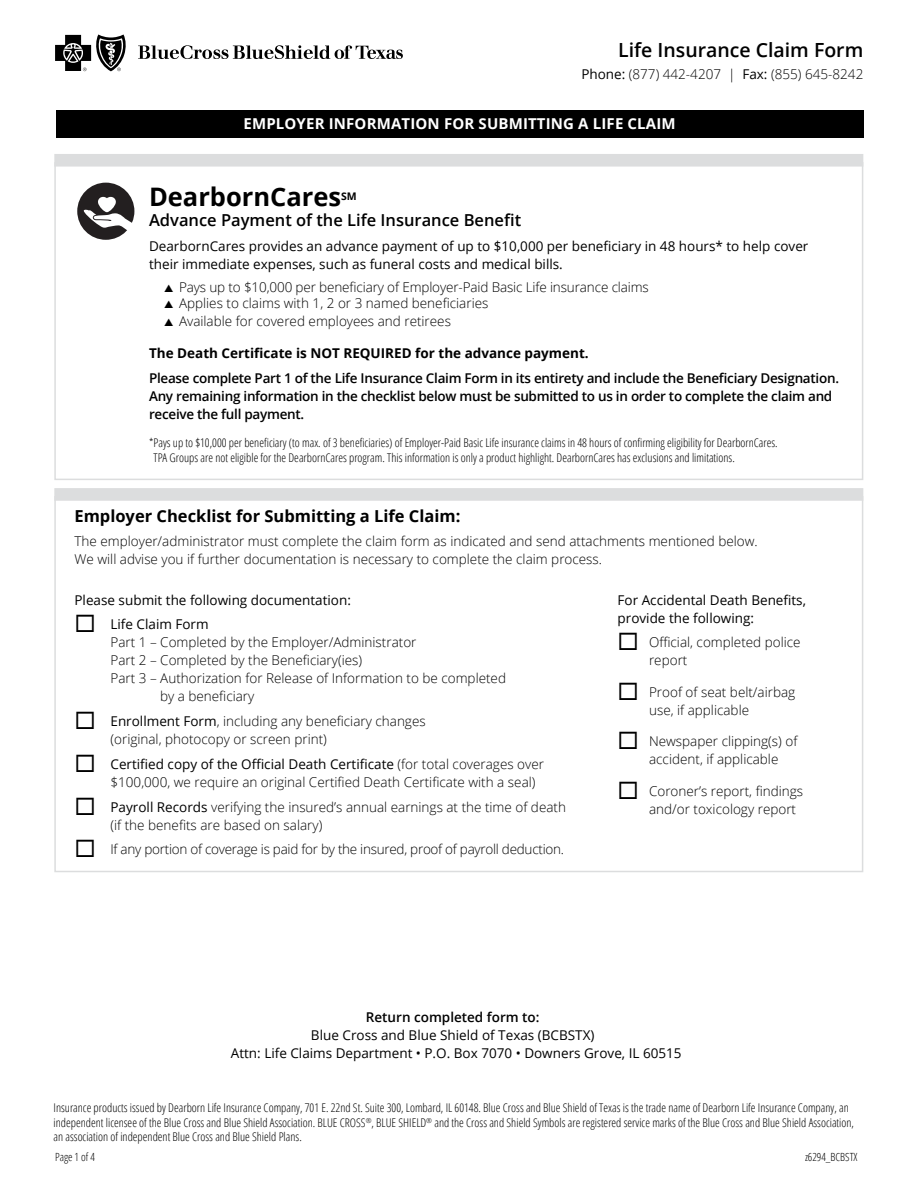
<style>
.page{position:relative;width:918px;height:1188px;background:#fff}
.page>*{position:absolute;margin:0;border:0;box-sizing:border-box;transform-origin:0 0}
.t1{font:700 25.5px "Open Sans";color:#000}
.t2{font:600 19.5px "Open Sans";color:#000}
.t3{font:700 16.5px "Open Sans";color:#000}
.t4{font:600 16.5px "Open Sans";color:#000}
.t5{font:700 15px "Open Sans";letter-spacing:.01em;color:#fff}
.t6{font:300 13.5px/18px "Open Sans";color:#000}
.t7{font:13.5px/18px "Open Sans";color:#000}
.t8{font:600 13.5px/18px "Open Sans";letter-spacing:-.02em;color:#000}
.t9{font:300 13.5px "Open Sans";letter-spacing:-.02em;color:#000}
.t10{font:700 13.5px "Open Sans";color:#000}
.t11{font:600 13.5px "Open Sans";color:#000}
.t12{font:300 condensed 12px/14.4px "Open Sans";color:#000}
.t13{font:300 condensed 11.25px "Open Sans";color:#000}
.t14{font:700 10.5px "Open Sans";color:#000}
.s1{font-weight:400}
</style>
<div class="page">
<div style="left:54px;top:154px;width:809px;height:13px;background:#dcddde;border:2px solid #dcddde"></div>
<div style="left:56px;top:110px;width:807px;height:28px;background:#000"></div>
<svg style="left:76px;top:181px;width:60px;height:60px"></svg>
<svg style="left:84px;top:197px;width:49px;height:34px"></svg>
<div style="left:75px;top:180px;width:62px;height:63px;border:3px solid #fff;border-radius:50%"></div>
<div style="left:54px;top:488px;width:809px;height:13px;background:#dcddde"></div>
<svg style="left:138px;top:45px;width:265px;height:14px"></svg>
<svg style="left:55px;top:34px;width:71px;height:37px"></svg>
<h2 class="t2" style="left:618px;top:36px;width:247px">Life Insurance Claim Form</h2>
<p class="t6" style="left:581px;top:65px;width:284px"><span class="s1">Phone:</span> (877) 442-4207 | <span class="s1">Fax:</span> (855) 645-8242</p>
<p class="t5" style="left:244px;top:113px;width:434px">EMPLOYER INFORMATION FOR SUBMITTING A LIFE CLAIM</p>
<h1 class="t1" style="left:149px;top:178px;width:194px">DearbornCares</h1>
<p class="t14" style="left:341px;top:188px;width:17px">SM</p>
<p class="t4" style="left:149px;top:209px;width:374px">Advance Payment of the Life Insurance Benefit</p>
<p class="t7" style="left:149px;top:236px;width:661px">DearbornCares provides an advance payment of up to $10,000 per beneficiary in 48 hours* to help cover their immediate expenses, such as funeral costs and medical bills.</p>
<p class="t6" style="left:164px;top:278px;width:486px">▲ Pays up to $10,000 per beneficiary of Employer-Paid Basic Life insurance claims</p>
<p class="t6" style="left:164px;top:294px;width:326px">▲ Applies to claims with 1, 2 or 3 named beneficiaries</p>
<p class="t6" style="left:164px;top:312px;width:288px">▲ Available for covered employees and retirees</p>
<p class="t10" style="left:149px;top:343px;width:441px">The Death Certificate is NOT REQUIRED for the advance payment.</p>
<p class="t8" style="left:149px;top:368px;width:692px">Please complete Part 1 of the Life Insurance Claim Form in its entirety and include the Beneficiary Designation.<br>Any remaining information in the checklist below must be submitted to us in order to complete the claim and receive the full payment.</p>
<p class="t12" style="left:154px;top:435px;width:626px;line-height:15px;text-indent:-4px">* Pays up to $10,000 per beneficiary (to max. of 3 beneficiaries) of Employer-Paid Basic Life insurance claims in 48 hours of confirming eligibility for DearbornCares.<br>TPA Groups are not eligible for the DearbornCares program. This information is only a product highlight. DearbornCares has exclusions and limitations.</p>
<p class="t3" style="left:75px;top:504px;width:387px">Employer Checklist for Submitting a Life Claim:</p>
<p class="t6" style="left:75px;top:532px;width:685px">The employer/administrator must complete the claim form as indicated and send attachments mentioned below.<br>We will advise you if further documentation is necessary to complete the claim process.</p>
<p class="t7" style="left:75px;top:590px;width:278px">Please submit the following documentation:</p>
<p class="t7" style="left:75px;top:615px;width:136px">◻ Life Claim Form</p>
<p class="t6" style="left:111px;top:633px;width:308px">Part 1 – Completed by the Employer/Administrator</p>
<p class="t6" style="left:111px;top:651px;width:253px">Part 2 – Completed by the Beneficiary(ies)</p>
<p class="t6" style="left:111px;top:669px;width:397px">Part 3 – Authorization for Release of Information to be completed</p>
<p class="t6" style="left:160px;top:687px;width:96px">by a beneficiary</p>
<p class="t6" style="left:111px;top:712px;width:317px;text-indent:-36px">◻ <span class="s1">Enrollment Form</span>, including any beneficiary changes (original, photocopy or screen print)</p>
<p class="t6" style="left:111px;top:755px;width:435px;text-indent:-36px">◻ <span class="s1">Certified copy of the Official Death Certificate</span> (for total coverages over $100,000, we require an original Certified Death Certificate with a seal)</p>
<p class="t6" style="left:111px;top:797px;width:457px;text-indent:-36px">◻ <span class="s1">Payroll Records</span> verifying the insured’s annual earnings at the time of death (if the benefits are based on salary)</p>
<p class="t9" style="left:75px;top:840px;width:491px">◻ If any portion of coverage is paid for by the insured, proof of payroll deduction.</p>
<p class="t7" style="left:618px;top:590px;width:190px">For Accidental Death Benefits, provide the following:</p>
<p class="t6" style="left:649px;top:633px;width:153px;text-indent:-31px">◻ Official, completed police report</p>
<p class="t6" style="left:649px;top:683px;width:148px;text-indent:-31px">◻ Proof of seat belt/airbag use, if applicable</p>
<p class="t6" style="left:649px;top:732px;width:150px;text-indent:-31px">◻ Newspaper clipping(s) of accident, if applicable</p>
<p class="t6" style="left:649px;top:782px;width:156px;text-indent:-31px">◻ Coroner’s report, findings and/or toxicology report</p>
<p class="t11" style="left:366px;top:1008px;width:175px">Return completed form to:</p>
<p class="t7" style="left:231px;top:1026px;width:452px;text-align:center">Blue Cross and Blue Shield of Texas (BCBSTX)<br>Attn: Life Claims Department • P.O. Box 7070 • Downers Grove, IL 60515</p>
<p class="t12" style="left:54px;top:1100px;width:802px">Insurance products issued by Dearborn Life Insurance Company, 701 E. 22nd St. Suite 300, Lombard, IL 60148. Blue Cross and Blue Shield of Texas is the trade name of Dearborn Life Insurance Company, an independent licensee of the Blue Cross and Blue Shield Association. BLUE CROSS<sup>®</sup>, BLUE SHIELD<sup>®</sup> and the Cross and Shield Symbols are registered service marks of the Blue Cross and Blue Shield Association, an association of independent Blue Cross and Blue Shield Plans.</p>
<p class="t13" style="left:55px;top:1149px;width:41px">Page 1 of 4</p>
<p class="t13" style="left:805px;top:1149px;width:54px">z6294_BCBSTX</p>
</div>
